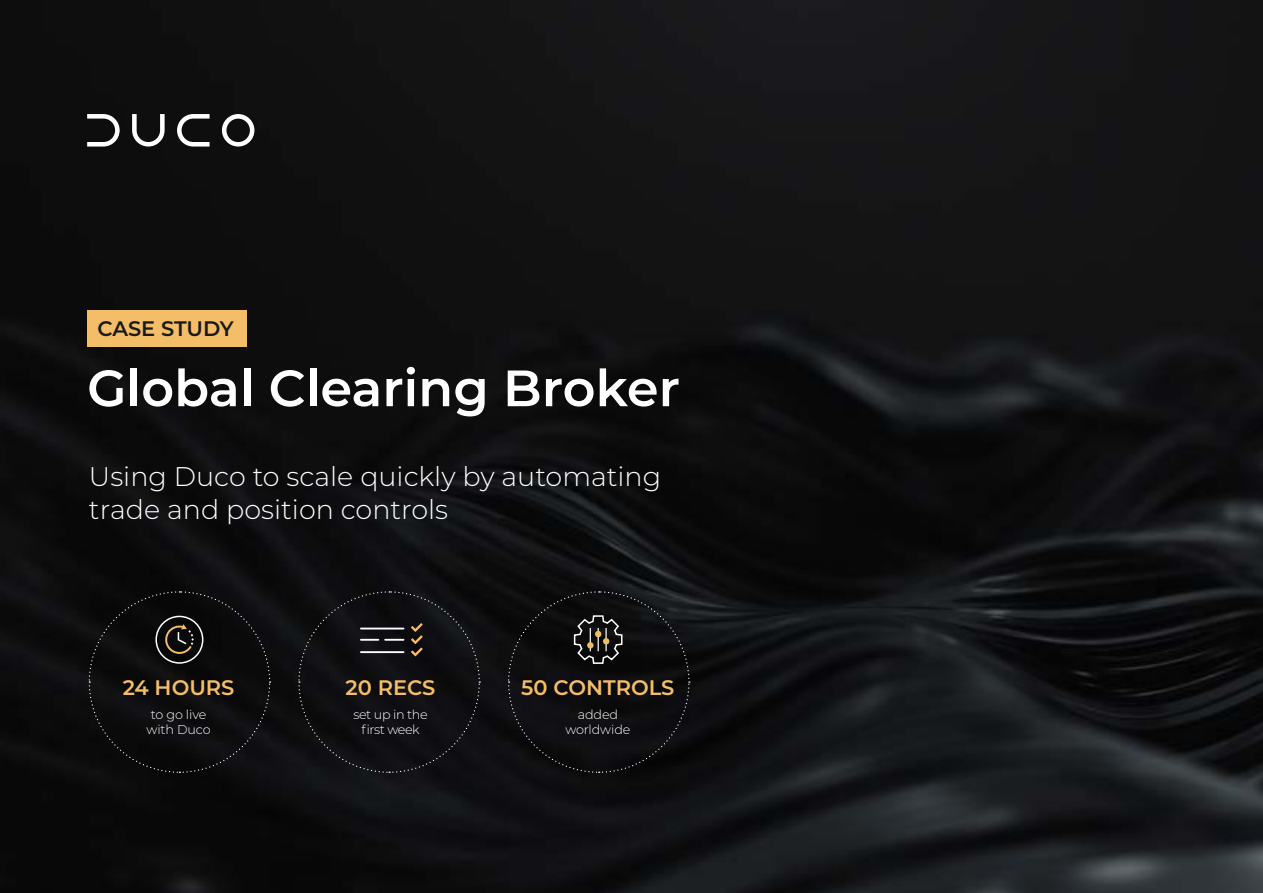
<style>
.page{position:relative;width:1263px;height:893px;background:#fff}
.page>*{position:absolute;margin:0;border:0;box-sizing:border-box;transform-origin:0 0}
.t1{font:600 51px "Montserrat";color:#fff}
.t2{font:300 27px/32.4px "Montserrat";color:#fff}
.t3{font:600 21px "Montserrat";color:#f4be69}
.t4{font:600 21px "Montserrat";letter-spacing:-.01em;color:#1a1a1a}
.t5{font:300 12.75px/15px "Montserrat";letter-spacing:-.01em;color:#fff;text-align:center}
.t6{font:300 12.75px/15px "Montserrat";letter-spacing:-.03em;color:#fff;text-align:center}
</style>
<div class="page">
<img style="left:0;top:0;width:1263px;height:893px">
<svg style="left:87px;top:114px;width:33px;height:33px"></svg>
<svg style="left:132px;top:114px;width:33px;height:33px"></svg>
<svg style="left:177px;top:114px;width:33px;height:33px"></svg>
<svg style="left:222px;top:114px;width:32px;height:33px"></svg>
<div style="left:87px;top:310px;width:159px;height:37px;background:#f4be69"></div>
<svg style="left:88px;top:591px;width:183px;height:182px;background:#0f0f0f"></svg>
<svg style="left:507px;top:591px;width:183px;height:182px;background:#111112"></svg>
<svg style="left:298px;top:591px;width:182px;height:182px;background:#131215"></svg>
<p class="t4" style="left:97px;top:314px;width:138px">CASE STUDY</p>
<h1 class="t1" style="left:87px;top:352px;width:594px">Global Clearing Broker</h1>
<p class="t2" style="left:89px;top:459px;width:574px">Using Duco to scale quickly by automating trade and position controls</p>
<p class="t3" style="left:123px;top:673px;width:113px">24 HOURS</p>
<p class="t5" style="left:146px;top:706px;width:66px">to go live with Duco</p>
<p class="t3" style="left:346px;top:673px;width:91px">20 RECS</p>
<p class="t6" style="left:353px;top:706px;width:76px">set up in the first week</p>
<p class="t3" style="left:521px;top:673px;width:155px">50 CONTROLS</p>
<p class="t5" style="left:565px;top:706px;width:67px">added worldwide</p>
</div>
